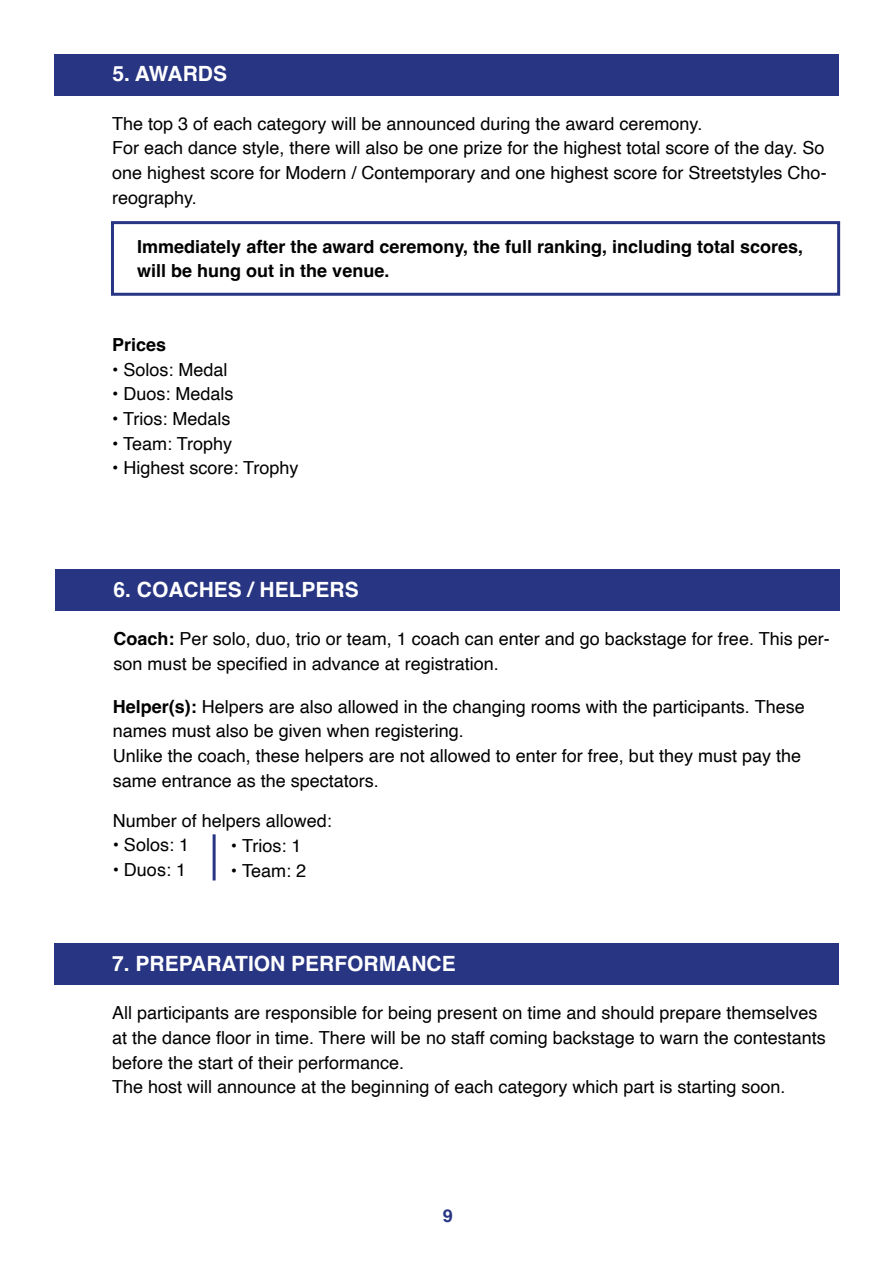
<style>
.page{position:relative;width:893px;height:1263px;background:#fff}
.page>*{position:absolute;margin:0;border:0;box-sizing:border-box;transform-origin:0 0}
.t1{font:700 21px "Helvetica";color:#fff}
.t2{font:18px/24.6px "Helvetica";color:#000}
.t3{font:700 18px/24.6px "Helvetica";color:#000}
.t4{font:700 18px "Helvetica";color:#283583}
.s1{font-weight:700}
</style>
<div class="page">
<div style="left:54px;top:54px;width:785px;height:41px;background:#283583"></div>
<div style="left:111px;top:221px;width:729px;height:75px;border:3px solid #283583"></div>
<div style="left:55px;top:570px;width:785px;height:41px;background:#283583"></div>
<hr style="left:213px;top:834px;width:3px;height:46px;background:#283583">
<div style="left:54px;top:944px;width:785px;height:41px;background:#283583"></div>
<p class="t1" style="left:112px;top:61px;width:116px">5. AWARDS</p>
<p class="t2" style="left:112px;top:112px;width:716px">The top 3 of each category will be announced during the award ceremony.<br>For each dance style, there will also be one prize for the highest total score of the day. So one highest score for Modern / Contemporary and one highest score for Streetstyles Cho&shy;reography.</p>
<p class="t3" style="left:137px;top:236px;width:667px">Immediately after the award ceremony, the full ranking, including total scores, will be hung out in the venue.</p>
<p class="t3" style="left:112px;top:335px;width:56px">Prices</p>
<p class="t2" style="left:112px;top:358px;width:117px">• Solos: Medal</p>
<p class="t2" style="left:112px;top:382px;width:123px">• Duos: Medals</p>
<p class="t2" style="left:112px;top:407px;width:120px">• Trios: Medals</p>
<p class="t2" style="left:112px;top:432px;width:122px">• Team: Trophy</p>
<p class="t2" style="left:112px;top:456px;width:188px">• Highest score: Trophy</p>
<p class="t1" style="left:114px;top:577px;width:247px">6. COACHES / HELPERS</p>
<p class="t2" style="left:114px;top:627px;width:718px"><span class="s1">Coach:</span> Per solo, duo, trio or team, 1 coach can enter and go backstage for free. This per&shy;son must be specified in advance at registration.</p>
<p class="t2" style="left:113px;top:695px;width:694px"><span class="s1">Helper(s):</span> Helpers are also allowed in the changing rooms with the participants. These names must also be given when registering.<br>Unlike the coach, these helpers are not allowed to enter for free, but they must pay the same entrance as the spectators.</p>
<p class="t2" style="left:113px;top:809px;width:221px">Number of helpers allowed:</p>
<p class="t2" style="left:113px;top:833px;width:78px">• Solos: 1</p>
<p class="t2" style="left:113px;top:858px;width:75px">• Duos: 1</p>
<p class="t2" style="left:231px;top:834px;width:72px">• Trios: 1</p>
<p class="t2" style="left:231px;top:859px;width:77px">• Team: 2</p>
<p class="t1" style="left:112px;top:951px;width:345px">7. PREPARATION PERFORMANCE</p>
<p class="t2" style="left:112px;top:1001px;width:715px">All participants are responsible for being present on time and should prepare themselves at the dance floor in time. There will be no staff coming backstage to warn the contestants before the start of their performance.<br>The host will announce at the beginning of each category which part is starting soon.</p>
<p class="t4" style="left:443px;top:1205px;width:12px">9</p>
</div>
